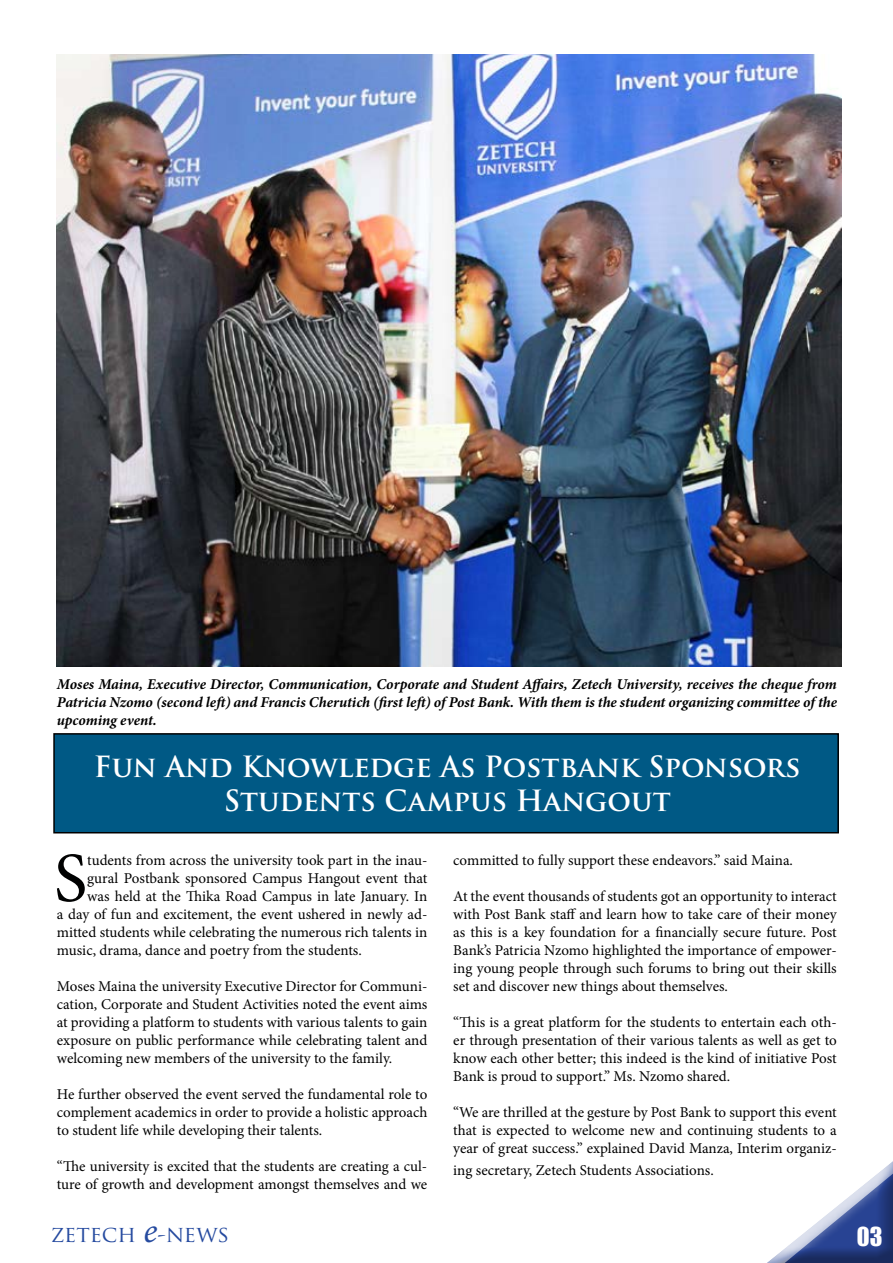
<style>
.page{position:relative;width:893px;height:1263px;background:#fff}
.page>*{position:absolute;margin:0;border:0;box-sizing:border-box;transform-origin:0 0}
.t1{font:70.35px "Minion Pro";color:#000101}
.t2{font:700 28.5px/34.2px "Trajan Pro";color:#fff;text-align:center}
.t3{font:24px "Impact";color:#fff}
.t4{font:22.05px "Trajan Pro";color:#254a9f}
.t5{font:15px/18px "Minion Pro";letter-spacing:-.005em;color:#000101;text-align:justify}
.t6{font:italic 700 15px/18px "Minion Pro";letter-spacing:-.005em;color:#000;text-align:justify}
.s1{font-family:"Minion Pro";font-style:italic;font-size:34.95px}
</style>
<div class="page">
<div style="left:765px;top:1153px;width:128px;height:110px;background:#000;opacity:.75"></div>
<div style="left:54px;top:734px;width:784px;height:99px;background:#005985"></div>
<div style="left:53px;top:733px;width:786px;height:100px;border:2px solid #000"></div>
<img style="left:57px;top:54px;width:784px;height:612px">
<p class="t6" style="left:57px;top:675px;width:782px">Moses Maina, Executive Director, Communication, Corporate and Student Affairs, Zetech University, receives the cheque from Patricia Nzomo (second left) and Francis Cherutich (first left) of Post Bank. With them is the student organizing committee of the upcoming event.</p>
<h2 class="t2" style="left:94px;top:750px;width:708px">Fun And Knowledge As Postbank Sponsors<br>Students Campus Hangout</h2>
<h1 class="t1" style="left:54px;top:831px;width:35px">S</h1>
<p class="t5" style="left:87px;top:851px;width:342px">tudents from across the university took part in the inau-</p>
<p class="t5" style="left:87px;top:869px;width:342px">gural Postbank sponsored Campus Hangout event that</p>
<p class="t5" style="left:87px;top:887px;width:342px">was held at the Thika Road Campus in late January. In</p>
<p class="t5" style="left:57px;top:905px;width:372px">a day of fun and excitement, the event ushered in newly ad-</p>
<p class="t5" style="left:57px;top:923px;width:372px">mitted students while celebrating the numerous rich talents in</p>
<p class="t5" style="left:57px;top:941px;width:306px">music, drama, dance and poetry from the students.</p>
<p class="t5" style="left:57px;top:977px;width:372px">Moses Maina the university Executive Director for Communi&shy;cation, Corporate and Student Activities noted the event aims at providing a platform to students with various talents to gain exposure on public performance while celebrating talent and welcoming new members of the university to the family.</p>
<p class="t5" style="left:57px;top:1085px;width:372px">He further observed the event served the fundamental role to complement academics in order to provide a holistic approach to student life while developing their talents.</p>
<p class="t5" style="left:57px;top:1157px;width:372px">“The university is excited that the students are creating a cul&shy;ture of growth and development amongst themselves and we</p>
<p class="t5" style="left:453px;top:851px;width:341px">committed to fully support these endeavors.” said Maina.</p>
<p class="t5" style="left:453px;top:887px;width:385px">At the event thousands of students got an opportunity to interact with Post Bank staff and learn how to take care of their money as this is a key foundation for a financially secure future. Post Bank’s Patricia Nzomo highlighted the importance of empower&shy;ing young people through such forums to bring out their skills set and discover new things about themselves.</p>
<p class="t5" style="left:453px;top:1013px;width:385px">“This is a great platform for the students to entertain each oth&shy;er through presentation of their various talents as well as get to know each other better; this indeed is the kind of initiative Post Bank is proud to support.” Ms. Nzomo shared.</p>
<p class="t5" style="left:453px;top:1103px;width:385px">“We are thrilled at the gesture by Post Bank to support this event that is expected to welcome new and continuing students to a year of great success.” explained David Manza, Interim organiz-</p>
<p class="t5" style="left:453px;top:1161px;width:262px">ing secretary, Zetech Students Associations.</p>
<h3 class="t4" style="left:51px;top:1220px;width:180px">ZETECH <span class="s1">e</span>-NEWS</h3>
<h3 class="t3" style="left:857px;top:1218px;width:27px">03</h3>
</div>
